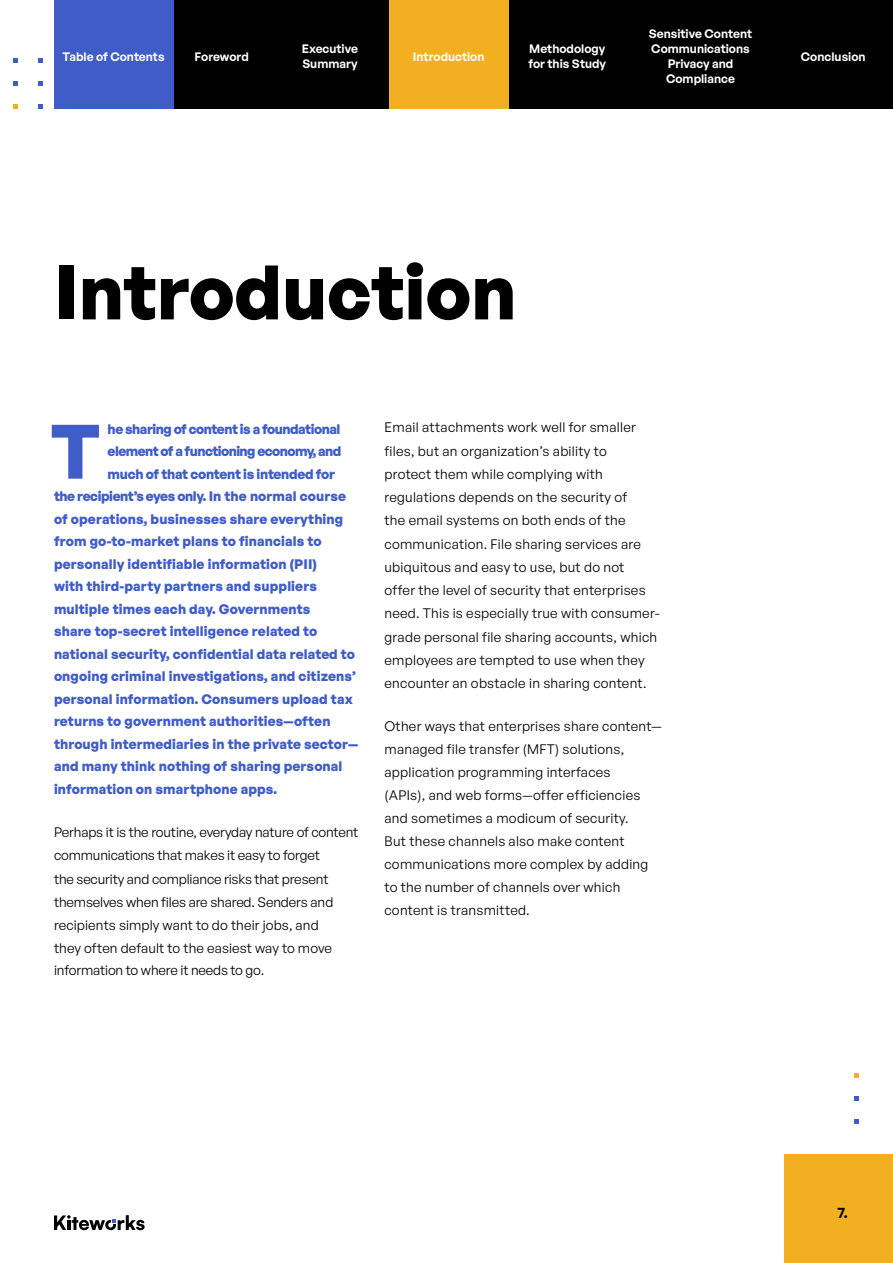
<style>
.page{position:relative;width:893px;height:1263px;background:#fff}
.page>*{position:absolute;margin:0;border:0;box-sizing:border-box;transform-origin:0 0}
.t1{font:700 75px "General Sans";color:#000}
.t2{font:700 75px "General Sans";color:#3f5cc7}
.t3{font:600 15px "General Sans";color:#000}
.t4{font:13.5px/23.2px "General Sans";letter-spacing:.02em;color:#000}
.t5{font:700 13.5px "General Sans";letter-spacing:.01em;color:#3f5cc7}
.t6{font:13.5px/23.2px "General Sans";letter-spacing:-.01em;color:#000}
.t7{font:700 13.5px "General Sans";letter-spacing:-.03em;color:#3f5cc7}
.t8{font:700 13.5px "General Sans";letter-spacing:-.035em;color:#3f5cc7}
.t9{font:700 13.5px "General Sans";letter-spacing:-.04em;color:#3f5cc7}
.t10{font:700 13.5px "General Sans";letter-spacing:-.02em;color:#3f5cc7}
.t11{font:600 12px/15px "General Sans";color:#fff}
</style>
<div class="page">
<svg style="left:54px;top:1215px;width:91px;height:15px"></svg>
<svg style="left:13px;top:59px;width:4px;height:4px"></svg>
<svg style="left:38px;top:59px;width:4px;height:4px"></svg>
<svg style="left:13px;top:81px;width:4px;height:4px"></svg>
<svg style="left:38px;top:81px;width:4px;height:4px"></svg>
<svg style="left:13px;top:104px;width:4px;height:4px"></svg>
<svg style="left:38px;top:104px;width:4px;height:4px"></svg>
<div style="left:784px;top:1154px;width:109px;height:108px;background:#f2b021"></div>
<svg style="left:855px;top:1119px;width:4px;height:4px"></svg>
<svg style="left:855px;top:1096px;width:4px;height:4px"></svg>
<svg style="left:855px;top:1074px;width:4px;height:4px"></svg>
<div style="left:54px;top:0;width:839px;height:108px;background:#000"></div>
<div style="left:54px;top:0;width:119px;height:108px;background:#3f5cc7"></div>
<div style="left:389px;top:0;width:119px;height:108px;background:#f2b021"></div>
<p class="t11" style="left:649px;top:26px;width:105px;text-align:center">Sensitive Content<br>Communications<br>Privacy and<br>Compliance</p>
<p class="t11" style="left:302px;top:41px;width:57px">Executive<br>Summary</p>
<p class="t11" style="left:195px;top:48px;width:56px">Foreword</p>
<p class="t11" style="left:413px;top:48px;width:73px">Introduction</p>
<p class="t11" style="left:528px;top:41px;width:79px">Methodology for this Study</p>
<p class="t11" style="left:62px;top:48px;width:104px">Table of Contents</p>
<p class="t11" style="left:801px;top:48px;width:66px">Conclusion</p>
<h1 class="t1" style="left:54px;top:244px;width:464px">Introduction</h1>
<p class="t8" style="left:108px;top:420px;width:234px">he sharing of content is a foundational</p>
<p class="t9" style="left:108px;top:442px;width:235px">element of a functioning economy, and</p>
<p class="t10" style="left:108px;top:465px;width:229px">much of that content is intended for</p>
<p class="t7" style="left:54px;top:487px;width:294px">the recipient’s eyes only. In the normal course</p>
<p class="t5" style="left:54px;top:510px;width:291px">of operations, businesses share everything</p>
<p class="t5" style="left:54px;top:532px;width:269px">from go-to-market plans to financials to</p>
<p class="t5" style="left:54px;top:555px;width:264px">personally identifiable information (PII)</p>
<p class="t5" style="left:54px;top:577px;width:264px">with third-party partners and suppliers</p>
<p class="t5" style="left:54px;top:600px;width:258px">multiple times each day. Governments</p>
<p class="t5" style="left:54px;top:622px;width:265px">share top-secret intelligence related to</p>
<p class="t5" style="left:54px;top:645px;width:303px">national security, confidential data related to</p>
<p class="t5" style="left:54px;top:667px;width:303px">ongoing criminal investigations, and citizens’</p>
<p class="t5" style="left:54px;top:690px;width:300px">personal information. Consumers upload tax</p>
<p class="t5" style="left:54px;top:712px;width:278px">returns to government authorities—often</p>
<p class="t5" style="left:54px;top:735px;width:306px">through intermediaries in the private sector—</p>
<p class="t5" style="left:54px;top:757px;width:290px">and many think nothing of sharing personal</p>
<p class="t5" style="left:54px;top:780px;width:225px">information on smartphone apps.</p>
<p class="t6" style="left:54px;top:820px;width:306px">Perhaps it is the routine, everyday nature of content communications that makes it easy to forget<br>the security and compliance risks that present themselves when files are shared. Senders and recipients simply want to do their jobs, and<br>they often default to the easiest way to move</p>
<p class="t6" style="left:54px;top:958px;width:212px">information to where it needs to go.</p>
<h1 class="t2" style="left:51px;top:403px;width:51px">T</h1>
<p class="t4" style="left:384px;top:415px;width:277px">Email attachments work well for smaller files, but an organization’s ability to<br>protect them while complying with regulations depends on the security of<br>the email systems on both ends of the communication. File sharing services are ubiquitous and easy to use, but do not<br>offer the level of security that enterprises need. This is especially true with consumer&shy;grade personal file sharing accounts, which employees are tempted to use when they encounter an obstacle in sharing content.</p>
<p class="t4" style="left:384px;top:714px;width:279px">Other ways that enterprises share content— managed file transfer (MFT) solutions, application programming interfaces<br>(APIs), and web forms—offer efficiencies and sometimes a modicum of security.<br>But these channels also make content communications more complex by adding to the number of channels over which content is transmitted.</p>
<p class="t3" style="left:837px;top:1202px;width:12px">7.</p>
</div>
